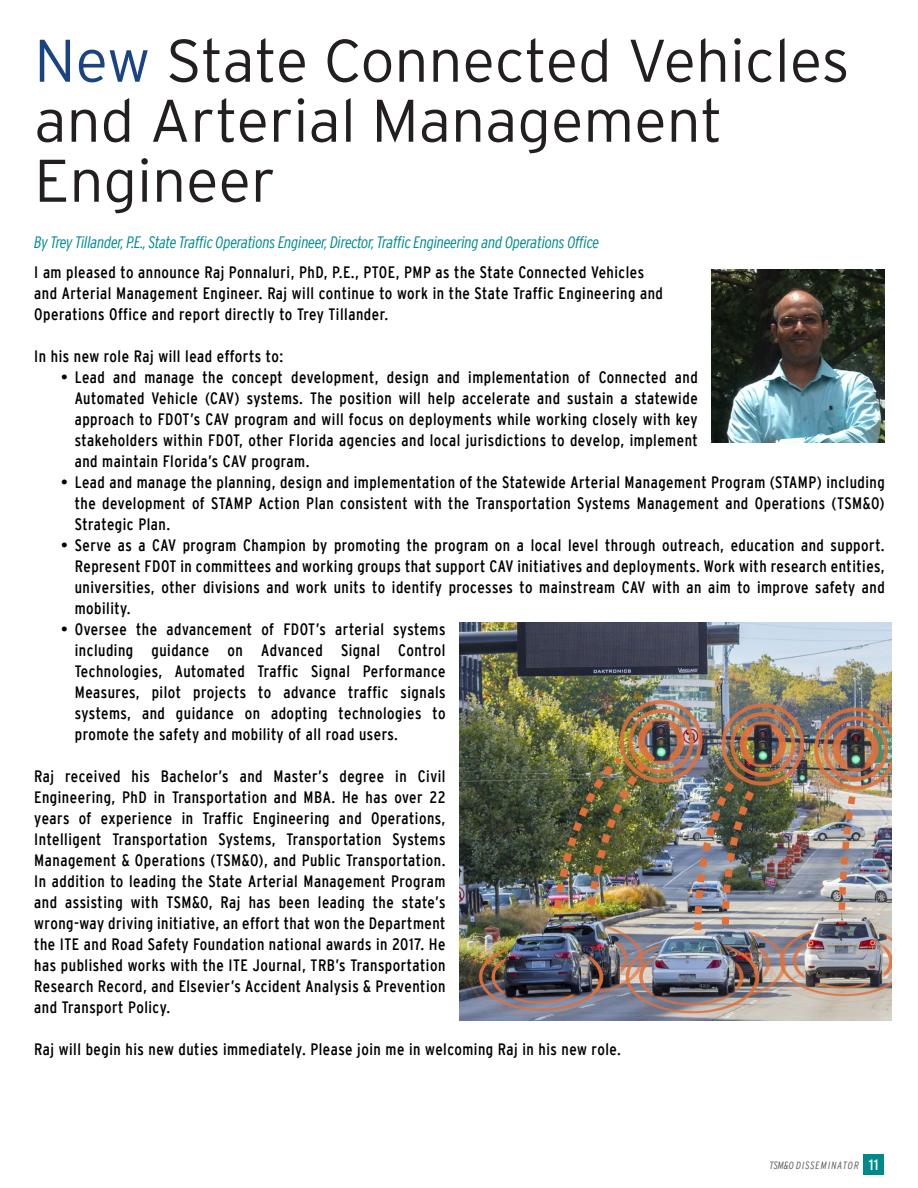
<style>
.page{position:relative;width:918px;height:1188px;background:#fff}
.page>*{position:absolute;margin:0;border:0;box-sizing:border-box;transform-origin:0 0}
.t1{font:300 60px/60px "Interstate";color:#231f20}
.t2{font:condensed 16.5px/21px "Interstate";letter-spacing:.03em;color:#000;text-align:justify}
.t3{font:italic 300 condensed 16.5px "Interstate";letter-spacing:-.02em;color:#00898c}
.t4{font:italic 300 condensed 10.5px "Interstate";letter-spacing:.1em;color:#57585a}
.s1{color:#1a4383}
.s2{font-weight:400;font-style:normal;font-stretch:normal;font-size:15px;color:#fff}
</style>
<div class="page">
<div style="left:864px;top:1154px;width:20px;height:21px;background:#00898c"></div>
<img style="left:459px;top:622px;width:432px;height:399px">
<img style="left:711px;top:269px;width:173px;height:173px">
<p class="t1" style="left:34px;top:30px;width:817px"><span class="s1">New</span> State Connected Vehicles and Arterial Management<br>Engineer</p>
<p class="t3" style="left:34px;top:233px;width:566px">By Trey Tillander, P.E., State Traffic Operations Engineer, Director, Traffic Engineering and Operations Office</p>
<p class="t2" style="left:34px;top:262px;width:630px;text-align:left">I am pleased to announce Raj Ponnaluri, PhD, P.E., PTOE, PMP as the State Connected Vehicles and Arterial Management Engineer. Raj will continue to work in the State Traffic Engineering and<br>Operations Office and report directly to Trey Tillander.</p>
<p class="t2" style="left:34px;top:346px;width:250px">In his new role Raj will lead efforts to:</p>
<p class="t2" style="left:75px;top:367px;width:625px;text-indent:-14px">• Lead and manage the concept development, design and implementation of Connected and Automated Vehicle (CAV) systems. The position will help accelerate and sustain a statewide approach to FDOT’s CAV program and will focus on deployments while working closely with key stakeholders within FDOT, other Florida agencies and local jurisdictions to develop, implement and maintain Florida’s CAV program.</p>
<p class="t2" style="left:75px;top:472px;width:812px;text-indent:-14px">• Lead and manage the planning, design and implementation of the Statewide Arterial Management Program (STAMP) including the development of STAMP Action Plan consistent with the Transportation Systems Management and Operations (TSM&amp;O)<br>Strategic Plan.</p>
<p class="t2" style="left:75px;top:535px;width:812px;text-indent:-14px">• Serve as a CAV program Champion by promoting the program on a local level through outreach, education and support.<br>Represent FDOT in committees and working groups that support CAV initiatives and deployments. Work with research entities, universities, other divisions and work units to identify processes to mainstream CAV with an aim to improve safety and mobility.</p>
<p class="t2" style="left:75px;top:619px;width:372px;text-indent:-14px">• Oversee the advancement of FDOT’s arterial systems including guidance on Advanced Signal Control Technologies, Automated Traffic Signal Performance Measures, pilot projects to advance traffic signals systems, and guidance on adopting technologies to promote the safety and mobility of all road users.</p>
<p class="t2" style="left:34px;top:766px;width:413px">Raj received his Bachelor’s and Master’s degree in Civil Engineering, PhD in Transportation and MBA. He has over 22 years of experience in Traffic Engineering and Operations, Intelligent Transportation Systems, Transportation Systems Management &amp; Operations (TSM&amp;O), and Public Transportation.<br>In addition to leading the State Arterial Management Program and assisting with TSM&amp;O, Raj has been leading the state’s wrong-way driving initiative, an effort that won the Department the ITE and Road Safety Foundation national awards in 2017. He has published works with the ITE Journal, TRB’s Transportation Research Record, and Elsevier’s Accident Analysis &amp; Prevention and Transport Policy.</p>
<p class="t2" style="left:34px;top:1039px;width:588px">Raj will begin his new duties immediately. Please join me in welcoming Raj in his new role.</p>
<p class="t4" style="left:770px;top:1159px;width:111px">TSM&amp;O DISSEMINATOR <span class="s2">11</span></p>
</div>
